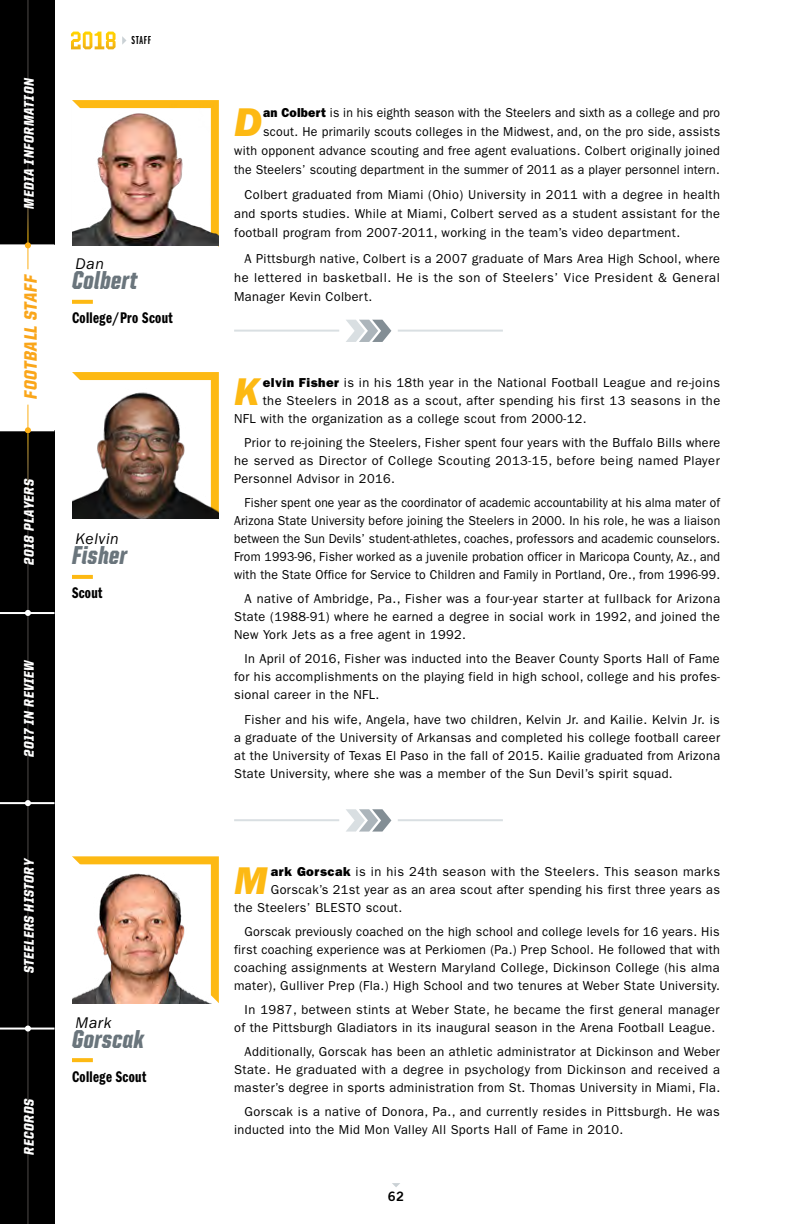
<style>
.page{position:relative;width:792px;height:1224px;background:#fff}
.page>*{position:absolute;margin:0;border:0;box-sizing:border-box;transform-origin:0 0}
.t1{font:41.4px "ITC Franklin Gothic Std Hvy It";color:#fdb913}
.t2{font:40px "ITC Franklin Gothic Std Hvy It";color:#fdb913}
.t3{font:900 26px "United Italic Cond";letter-spacing:.015em;color:#6a757c}
.t4{font:900 18px "United Italic Semi Cond";color:#faa61a}
.t5{font:16px "ITC Franklin Gothic Std Dm Cp";letter-spacing:.02em;color:#000}
.t6{font:italic 16px "ITC Franklin Gothic Std";letter-spacing:.035em;color:#000}
.t7{font:900 14px "United Italic Semi Cond";letter-spacing:.025em;color:#fff}
.t8{font:13px/18px "ITC Franklin Gothic Std";letter-spacing:.03em;color:#000;text-align:justify}
.t9{font:13px/18px "ITC Franklin Gothic Std";letter-spacing:.03em;color:#000;text-align:justify;scale:.92 1}
.t10{font:13px/19px "ITC Franklin Gothic Std";letter-spacing:.03em;color:#000;text-align:right;scale:.94 1}
.t11{font:13px "Trade Gothic LT Std Bd 2";color:#000}
.t12{font:12px "ITC Franklin Gothic Std Dm X Cp";letter-spacing:.065em;color:#000}
.s1{font-family:"ITC Franklin Gothic Std Hvy"}
</style>
<div class="page">
<svg style="left:72px;top:100px;width:147px;height:147px"></svg>
<svg style="left:72px;top:856px;width:147px;height:148px"></svg>
<svg style="left:72px;top:372px;width:147px;height:6px"></svg>
<img style="left:72px;top:868px;width:147px;height:135px">
<img style="left:72px;top:378px;width:147px;height:141px">
<img style="left:72px;top:105px;width:147px;height:141px">
<svg style="left:72px;top:300px;width:21px;height:4px"></svg>
<svg style="left:72px;top:575px;width:21px;height:4px"></svg>
<svg style="left:72px;top:1058px;width:21px;height:4px"></svg>
<hr style="left:234px;top:330px;width:105px;height:2px;background:#d9dfe2">
<hr style="left:398px;top:330px;width:105px;height:2px;background:#d9dfe2">
<svg style="left:346px;top:320px;width:45px;height:22px"></svg>
<hr style="left:234px;top:819px;width:105px;height:2px;background:#d9dfe2">
<hr style="left:398px;top:819px;width:105px;height:2px;background:#d9dfe2">
<svg style="left:346px;top:809px;width:45px;height:23px"></svg>
<div style="left:0;top:0;width:54px;height:1224px;background:#000"></div>
<div style="left:0;top:245px;width:56px;height:185px;background:#fff"></div>
<hr style="left:28px;top:0;width:1px;height:244px;background:#fff">
<hr style="left:28px;top:433px;width:1px;height:791px;background:#fff">
<hr style="left:0;top:429px;width:54px;height:2px;background:#fff">
<hr style="left:0;top:244px;width:54px;height:2px;background:#fff">
<hr style="left:0;top:612px;width:54px;height:2px;background:#fff">
<hr style="left:0;top:802px;width:54px;height:2px;background:#fff">
<hr style="left:0;top:1028px;width:54px;height:2px;background:#fff">
<svg style="left:25px;top:242px;width:6px;height:27px"></svg>
<svg style="left:25px;top:405px;width:6px;height:28px"></svg>
<svg style="left:392px;top:1183px;width:8px;height:4px"></svg>
<svg style="left:25px;top:1026px;width:6px;height:6px"></svg>
<svg style="left:25px;top:610px;width:6px;height:6px"></svg>
<svg style="left:25px;top:800px;width:6px;height:6px"></svg>
<svg style="left:71px;top:32px;width:45px;height:17px"></svg>
<svg style="left:122px;top:36px;width:4px;height:9px"></svg>
<p class="t7" style="left:21px;top:209px;width:132px;rotate:-90deg">MEDIA INFORMATION</p>
<h3 class="t4" style="left:21px;top:399px;width:126px;rotate:-90deg">FOOTBALL STAFF</h3>
<p class="t7" style="left:21px;top:565px;width:88px;rotate:-90deg">2018 PLAYERS</p>
<p class="t7" style="left:21px;top:757px;width:99px;rotate:-90deg">2017 IN REVIEW</p>
<p class="t12" style="left:132px;top:34px;width:21px">STAFF</p>
<p class="t6" style="left:76px;top:255px;width:30px">Dan</p>
<h3 class="t3" style="left:72px;top:267px;width:67px">Colbert</h3>
<p class="t5" style="left:72px;top:309px;width:102px">College/Pro Scout</p>
<p class="t6" style="left:76px;top:530px;width:45px">Kelvin</p>
<h3 class="t3" style="left:72px;top:542px;width:57px">Fisher</h3>
<p class="t5" style="left:72px;top:584px;width:32px">Scout</p>
<p class="t7" style="left:21px;top:973px;width:117px;rotate:-90deg">STEELERS HISTORY</p>
<p class="t7" style="left:21px;top:1155px;width:58px;rotate:-90deg">RECORDS</p>
<p class="t6" style="left:76px;top:1013px;width:37px">Mark</p>
<h3 class="t3" style="left:72px;top:1025px;width:73px">Gorscak</h3>
<p class="t5" style="left:72px;top:1067px;width:76px">College Scout</p>
<p class="t10" style="left:234px;top:104px;width:519px"><span class="s1">an Colbert</span> is in his eighth season with the Steelers and sixth as a college and pro scout. He primarily scouts colleges in the Midwest, and, on the pro side, assists<br>with opponent advance scouting and free agent evaluations. Colbert originally joined the Steelers’ scouting department in the summer of 2011 as a player personnel intern.</p>
<p class="t8" style="left:234px;top:186px;width:487px;line-height:19px;text-indent:10px">Colbert graduated from Miami (Ohio) University in 2011 with a degree in health and sports studies. While at Miami, Colbert served as a student assistant for the football program from 2007-2011, working in the team’s video department.</p>
<p class="t8" style="left:234px;top:249px;width:488px;line-height:19px;text-indent:10px">A Pittsburgh native, Colbert is a 2007 graduate of Mars Area High School, where he lettered in basketball. He is the son of Steelers’ Vice President &amp; General Manager Kevin Colbert.</p>
<h1 class="t1" style="left:234px;top:98px;width:29px">D</h1>
<h2 class="t2" style="left:234px;top:368px;width:27px">K</h2>
<p class="t8" style="left:263px;top:374px;width:459px"><span class="s1">elvin Fisher</span> is in his 18th year in the National Football League and re-joins</p>
<p class="t8" style="left:263px;top:392px;width:459px">the Steelers in 2018 as a scout, after spending his first 13 seasons in the</p>
<p class="t8" style="left:234px;top:410px;width:354px">NFL with the organization as a college scout from 2000-12.</p>
<p class="t8" style="left:234px;top:434px;width:488px;text-indent:10px">Prior to re-joining the Steelers, Fisher spent four years with the Buffalo Bills where he served as Director of College Scouting 2013-15, before being named Player Personnel Advisor in 2016.</p>
<p class="t9" style="left:234px;top:494px;width:530px;text-indent:10px">Fisher spent one year as the coordinator of academic accountability at his alma mater of Arizona State University before joining the Steelers in 2000. In his role, he was a liaison between the Sun Devils’ student-athletes, coaches, professors and academic counselors.<br>From 1993-96, Fisher worked as a juvenile probation officer in Maricopa County, Az., and with the State Office for Service to Children and Family in Portland, Ore., from 1996-99.</p>
<p class="t8" style="left:234px;top:590px;width:488px;text-indent:10px">A native of Ambridge, Pa., Fisher was a four-year starter at fullback for Arizona State (1988-91) where he earned a degree in social work in 1992, and joined the New York Jets as a free agent in 1992.</p>
<p class="t8" style="left:234px;top:650px;width:487px;text-indent:10px">In April of 2016, Fisher was inducted into the Beaver County Sports Hall of Fame for his accomplishments on the playing field in high school, college and his profes&shy;sional career in the NFL.</p>
<p class="t8" style="left:234px;top:710px;width:488px;text-indent:10px">Fisher and his wife, Angela, have two children, Kelvin Jr. and Kailie. Kelvin Jr. is a graduate of the University of Arkansas and completed his college football career at the University of Texas El Paso in the fall of 2015. Kailie graduated from Arizona State University, where she was a member of the Sun Devil’s spirit squad.</p>
<h2 class="t2" style="left:234px;top:857px;width:35px">M</h2>
<p class="t8" style="left:271px;top:862px;width:451px"><span class="s1">ark Gorscak</span> is in his 24th season with the Steelers. This season marks</p>
<p class="t8" style="left:271px;top:880px;width:451px">Gorscak’s 21st year as an area scout after spending his first three years as</p>
<p class="t8" style="left:234px;top:898px;width:170px">the Steelers’ BLESTO scout.</p>
<p class="t8" style="left:234px;top:922px;width:487px;text-indent:10px">Gorscak previously coached on the high school and college levels for 16 years. His first coaching experience was at Perkiomen (Pa.) Prep School. He followed that with coaching assignments at Western Maryland College, Dickinson College (his alma mater), Gulliver Prep (Fla.) High School and two tenures at Weber State University.</p>
<p class="t8" style="left:234px;top:1001px;width:487px;text-indent:10px">In 1987, between stints at Weber State, he became the first general manager of the Pittsburgh Gladiators in its inaugural season in the Arena Football League.</p>
<p class="t8" style="left:234px;top:1043px;width:488px;text-indent:10px">Additionally, Gorscak has been an athletic administrator at Dickinson and Weber State. He graduated with a degree in psychology from Dickinson and received a master’s degree in sports administration from St. Thomas University in Miami, Fla.</p>
<p class="t8" style="left:234px;top:1103px;width:487px;text-indent:10px">Gorscak is a native of Donora, Pa., and currently resides in Pittsburgh. He was inducted into the Mid Mon Valley All Sports Hall of Fame in 2010.</p>
<p class="t11" style="left:388px;top:1189px;width:18px">62</p>
</div>
